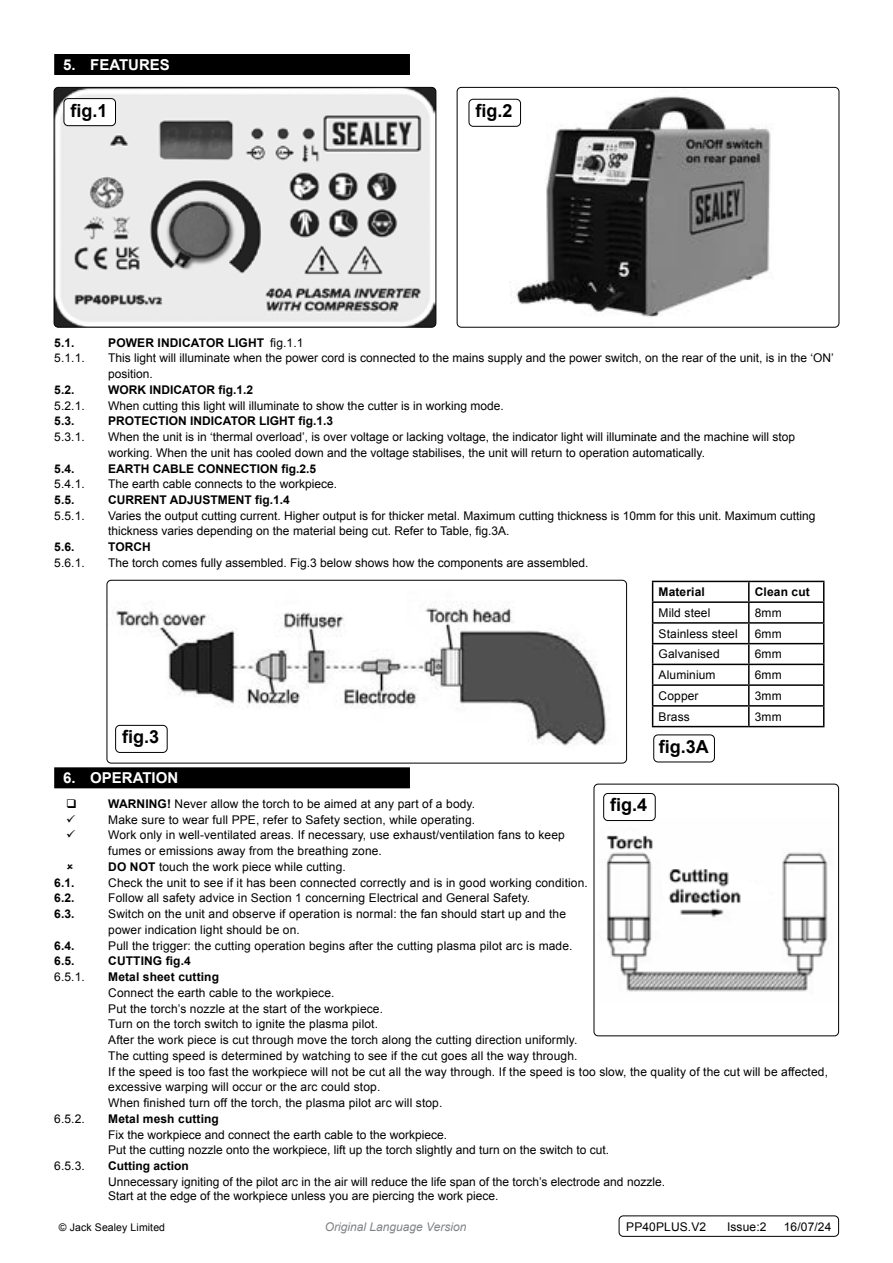
<style>
.page{position:relative;width:893px;height:1263px;background:#fff}
.page>*{position:absolute;margin:0;border:0;box-sizing:border-box;transform-origin:0 0}
.t1{font:700 18px "Arial";color:#000}
.t2{font:700 15px "Arial";color:#fff}
.t3{font:12px/15.8px "Arial";letter-spacing:.01em;color:#000}
.t4{font:700 12px "Arial";color:#000}
.t5{font:italic 12px "Arial";color:#808285}
.t6{font:10.5px "Arial";letter-spacing:.01em;color:#000}
.s1{font-weight:400}
.s2{font-weight:700}
</style>
<div class="page">
<div style="left:54px;top:54px;width:356px;height:21px;background:#000"></div>
<div style="left:54px;top:767px;width:356px;height:21px;background:#000"></div>
<img style="left:54px;top:87px;width:382px;height:240px">
<div style="left:54px;top:87px;width:382px;height:241px;border:1px solid #000;border-radius:4px"></div>
<img style="left:510px;top:96px;width:261px;height:221px">
<div style="left:457px;top:87px;width:382px;height:241px;border:1px solid #000;border-radius:4px"></div>
<hr style="left:652px;top:581px;width:97px;height:1px;background:#000">
<hr style="left:749px;top:581px;width:75px;height:1px;background:#000">
<hr style="left:652px;top:601px;width:97px;height:2px;background:#000">
<hr style="left:749px;top:601px;width:75px;height:2px;background:#000">
<hr style="left:652px;top:622px;width:97px;height:2px;background:#000">
<hr style="left:749px;top:622px;width:75px;height:2px;background:#000">
<svg style="left:748px;top:582px;width:2px;height:61px"></svg>
<hr style="left:652px;top:643px;width:97px;height:1px;background:#000">
<hr style="left:749px;top:643px;width:75px;height:1px;background:#000">
<hr style="left:748px;top:644px;width:2px;height:20px;background:#000">
<hr style="left:652px;top:664px;width:97px;height:1px;background:#000">
<hr style="left:749px;top:664px;width:75px;height:1px;background:#000">
<hr style="left:652px;top:684px;width:97px;height:2px;background:#000">
<hr style="left:749px;top:684px;width:75px;height:2px;background:#000">
<hr style="left:652px;top:705px;width:97px;height:2px;background:#000">
<svg style="left:652px;top:582px;width:1px;height:144px"></svg>
<hr style="left:749px;top:705px;width:75px;height:2px;background:#000">
<svg style="left:748px;top:665px;width:2px;height:61px"></svg>
<svg style="left:823px;top:582px;width:1px;height:144px"></svg>
<hr style="left:652px;top:726px;width:97px;height:1px;background:#000">
<hr style="left:749px;top:726px;width:75px;height:1px;background:#000">
<img style="left:116px;top:603px;width:491px;height:143px">
<div style="left:107px;top:580px;width:520px;height:183px;border:1px solid #000;border-radius:4px"></div>
<img style="left:606px;top:821px;width:222px;height:171px">
<div style="left:594px;top:784px;width:245px;height:252px;border:1px solid #000;border-radius:4px"></div>
<div style="left:64px;top:99px;width:52px;height:27px;background:#fff;border-radius:4px"></div>
<div style="left:64px;top:98px;width:52px;height:28px;border:1px solid #000;border-radius:4px"></div>
<div style="left:469px;top:99px;width:52px;height:27px;background:#fff;border-radius:4px"></div>
<div style="left:469px;top:99px;width:52px;height:28px;border:1px solid #000;border-radius:4px"></div>
<div style="left:116px;top:725px;width:51px;height:27px;background:#fff;border-radius:4px"></div>
<div style="left:115px;top:725px;width:53px;height:28px;border:1px solid #000;border-radius:4px"></div>
<div style="left:653px;top:734px;width:62px;height:28px;border:1px solid #000;border-radius:4px"></div>
<div style="left:603px;top:793px;width:53px;height:28px;border:1px solid #000;border-radius:4px"></div>
<div style="left:619px;top:1215px;width:220px;height:22px;border:1px solid #000;border-radius:4px"></div>
<p class="t2" style="left:63px;top:55px;width:108px">5. FEATURES</p>
<h1 class="t1" style="left:71px;top:98px;width:39px">fig.1</h1>
<h1 class="t1" style="left:476px;top:99px;width:39px">fig.2</h1>
<p class="t4" style="left:54px;top:334px;width:22px">5.1.</p>
<p class="t4" style="left:108px;top:334px;width:197px">POWER INDICATOR LIGHT <span class="s1">fig.1.1</span></p>
<p class="t3" style="left:54px;top:350px;width:32px">5.1.1.</p>
<p class="t3" style="left:108px;top:350px;width:727px">This light will illuminate when the power cord is connected to the mains supply and the power switch, on the rear of the unit, is in the ‘ON’ position.</p>
<p class="t4" style="left:54px;top:382px;width:22px">5.2.</p>
<p class="t4" style="left:108px;top:382px;width:146px">WORK INDICATOR fig.1.2</p>
<p class="t3" style="left:54px;top:398px;width:32px">5.2.1.</p>
<p class="t3" style="left:108px;top:398px;width:397px">When cutting this light will illuminate to show the cutter is in working mode.</p>
<p class="t4" style="left:54px;top:413px;width:22px">5.3.</p>
<p class="t4" style="left:108px;top:413px;width:226px">PROTECTION INDICATOR LIGHT fig.1.3</p>
<p class="t3" style="left:54px;top:429px;width:32px">5.3.1.</p>
<p class="t3" style="left:108px;top:429px;width:688px">When the unit is in ‘thermal overload’, is over voltage or lacking voltage, the indicator light will illuminate and the machine will stop working. When the unit has cooled down and the voltage stabilises, the unit will return to operation automatically.</p>
<p class="t4" style="left:54px;top:460px;width:22px">5.4.</p>
<p class="t4" style="left:108px;top:460px;width:210px">EARTH CABLE CONNECTION fig.2.5</p>
<p class="t3" style="left:54px;top:476px;width:32px">5.4.1.</p>
<p class="t3" style="left:108px;top:476px;width:230px">The earth cable connects to the workpiece.</p>
<p class="t4" style="left:54px;top:492px;width:22px">5.5.</p>
<p class="t4" style="left:108px;top:492px;width:183px">CURRENT ADJUSTMENT fig.1.4</p>
<p class="t3" style="left:54px;top:508px;width:32px">5.5.1.</p>
<p class="t3" style="left:108px;top:508px;width:709px">Varies the output cutting current. Higher output is for thicker metal. Maximum cutting thickness is 10mm for this unit. Maximum cutting thickness varies depending on the material being cut. Refer to Table, fig.3A.</p>
<p class="t4" style="left:54px;top:539px;width:22px">5.6.</p>
<p class="t4" style="left:108px;top:539px;width:44px">TORCH</p>
<p class="t3" style="left:54px;top:555px;width:32px">5.6.1.</p>
<p class="t3" style="left:108px;top:555px;width:482px">The torch comes fully assembled. Fig.3 below shows how the components are assembled.</p>
<h1 class="t1" style="left:122px;top:725px;width:39px">fig.3</h1>
<p class="t4" style="left:659px;top:584px;width:48px">Material</p>
<p class="t4" style="left:755px;top:584px;width:56px">Clean cut</p>
<p class="t3" style="left:659px;top:605px;width:53px">Mild steel</p>
<p class="t3" style="left:755px;top:605px;width:28px">8mm</p>
<p class="t3" style="left:659px;top:626px;width:81px">Stainless steel</p>
<p class="t3" style="left:755px;top:626px;width:28px">6mm</p>
<p class="t3" style="left:659px;top:646px;width:63px">Galvanised</p>
<p class="t3" style="left:755px;top:646px;width:28px">6mm</p>
<p class="t3" style="left:659px;top:667px;width:58px">Aluminium</p>
<p class="t3" style="left:755px;top:667px;width:28px">6mm</p>
<p class="t3" style="left:659px;top:688px;width:41px">Copper</p>
<p class="t3" style="left:755px;top:688px;width:28px">3mm</p>
<p class="t3" style="left:659px;top:709px;width:33px">Brass</p>
<p class="t3" style="left:755px;top:709px;width:28px">3mm</p>
<h1 class="t1" style="left:659px;top:735px;width:52px">fig.3A</h1>
<p class="t2" style="left:63px;top:768px;width:117px">6. OPERATION</p>
<p class="t3" style="left:108px;top:796px;width:458px"><span class="s2">WARNING!</span> Never allow the torch to be aimed at any part of a body.<br>Make sure to wear full PPE, refer to Safety section, while operating.<br>Work only in well-ventilated areas. If necessary, use exhaust/ventilation fans to keep fumes or emissions away from the breathing zone.<br><span class="s2">DO NOT</span> touch the work piece while cutting.</p>
<p class="t4" style="left:54px;top:874px;width:22px">6.1.</p>
<p class="t3" style="left:108px;top:875px;width:481px">Check the unit to see if it has been connected correctly and is in good working condition.</p>
<p class="t4" style="left:54px;top:890px;width:22px">6.2.</p>
<p class="t3" style="left:108px;top:890px;width:423px">Follow all safety advice in Section 1 concerning Electrical and General Safety.</p>
<p class="t4" style="left:54px;top:906px;width:22px">6.3.</p>
<p class="t3" style="left:108px;top:906px;width:459px">Switch on the unit and observe if operation is normal: the fan should start up and the power indication light should be on.</p>
<p class="t4" style="left:54px;top:937px;width:22px">6.4.</p>
<p class="t3" style="left:108px;top:937px;width:466px">Pull the trigger: the cutting operation begins after the cutting plasma pilot arc is made.</p>
<p class="t4" style="left:54px;top:953px;width:22px">6.5.</p>
<p class="t4" style="left:108px;top:953px;width:84px">CUTTING fig.4</p>
<p class="t3" style="left:54px;top:969px;width:32px">6.5.1.</p>
<p class="t4" style="left:108px;top:969px;width:112px">Metal sheet cutting</p>
<p class="t3" style="left:108px;top:985px;width:721px">Connect the earth cable to the workpiece.<br>Put the torch’s nozzle at the start of the workpiece.<br>Turn on the torch switch to ignite the plasma pilot.<br>After the work piece is cut through move the torch along the cutting direction uniformly.<br>The cutting speed is determined by watching to see if the cut goes all the way through.<br>If the speed is too fast the workpiece will not be cut all the way through. If the speed is too slow, the quality of the cut will be affected, excessive warping will occur or the arc could stop.<br>When finished turn off the torch, the plasma pilot arc will stop.</p>
<p class="t3" style="left:54px;top:1111px;width:32px">6.5.2.</p>
<p class="t4" style="left:108px;top:1111px;width:112px">Metal mesh cutting</p>
<p class="t3" style="left:108px;top:1126px;width:502px">Fix the workpiece and connect the earth cable to the workpiece.<br>Put the cutting nozzle onto the workpiece, lift up the torch slightly and turn on the switch to cut.</p>
<p class="t3" style="left:54px;top:1158px;width:32px">6.5.3.</p>
<p class="t4" style="left:108px;top:1158px;width:82px">Cutting action</p>
<p class="t3" style="left:108px;top:1174px;width:558px;line-height:14.4px">Unnecessary igniting of the pilot arc in the air will reduce the life span of the torch’s electrode and nozzle.<br>Start at the edge of the workpiece unless you are piercing the work piece.</p>
<p class="t6" style="left:59px;top:1220px;width:108px">© Jack Sealey Limited</p>
<p class="t5" style="left:325px;top:1219px;width:143px">Original Language Version</p>
<h1 class="t1" style="left:610px;top:793px;width:39px">fig.4</h1>
<p class="t3" style="left:626px;top:1219px;width:81px">PP40PLUS.V2</p>
<p class="t3" style="left:727px;top:1219px;width:41px">Issue:2</p>
<p class="t3" style="left:784px;top:1219px;width:49px">16/07/24</p>
</div>
